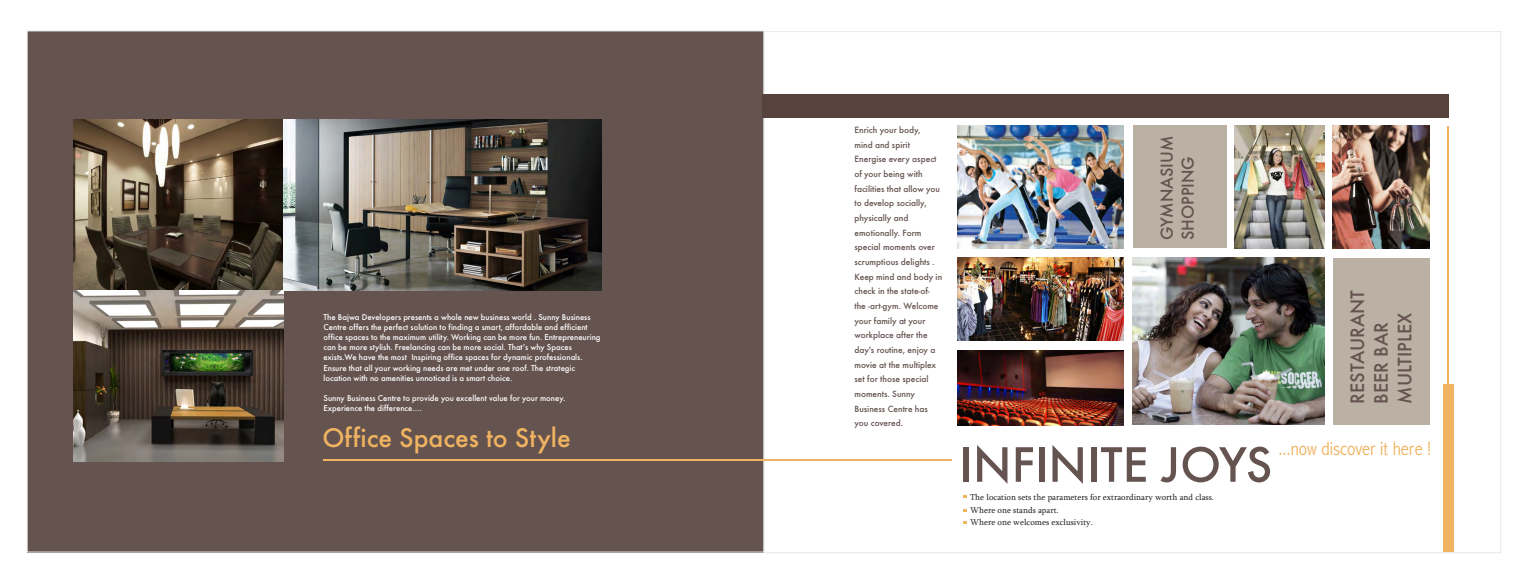
<style>
.page{position:relative;width:1528px;height:583px;background:#fff}
.page>*{position:absolute;margin:0;border:0;box-sizing:border-box;transform-origin:0 0}
.t1{font:500 51.71px "Futura TEE";color:#64534f}
.t2{font:500 28px "Futura TEE";color:#f0b361}
.t3{font:500 20.3px/23.6px "Futura TEE";color:#64534f}
.t4{font:300 condensed 19.6px "Abadi";color:#f0b361}
.t5{font:500 18.11px/21px "Futura TEE";color:#64534f}
.t6{font:500 9.45px/14.7px "Futura TEE";color:#64534f}
.t7{font:500 8.75px/10.2px "Futura TEE";color:#fff}
.t8{font:8.75px/12.8px "Sylfaen";color:#231f20}
</style>
<div class="page">
<div style="left:27px;top:31px;width:737px;height:521px;background:#64534f"></div>
<img style="left:73px;top:120px;width:210px;height:171px">
<img style="left:283px;top:120px;width:318px;height:171px">
<img style="left:73px;top:291px;width:211px;height:171px">
<img style="left:1133px;top:258px;width:191px;height:166px">
<img style="left:1234px;top:125px;width:90px;height:124px">
<img style="left:1332px;top:125px;width:97px;height:124px">
<div style="left:1332px;top:258px;width:97px;height:167px;background:#bab0a3"></div>
<div style="left:1133px;top:125px;width:93px;height:123px;background:#bab0a3"></div>
<img style="left:958px;top:125px;width:165px;height:123px">
<img style="left:958px;top:258px;width:165px;height:82px">
<img style="left:958px;top:350px;width:165px;height:75px">
<div style="left:1443px;top:384px;width:10px;height:167px;background:#f0b361"></div>
<hr style="left:1447px;top:126px;width:2px;height:326px;background:#f0b361">
<hr style="left:323px;top:459px;width:629px;height:1px;background:#f0b361">
<div style="left:762px;top:94px;width:687px;height:23px;background:#57423c"></div>
<p class="t7" style="left:323px;top:312px;width:279px">The Bajwa Developers presents a whole new business world . Sunny Business Centre offers the perfect solution to finding a smart, affordable and efficient office spaces to the maximum utility. Working can be more fun. Entrepreneuring can be more stylish. Freelancing can be more social. That’s why Spaces exists.We have the most Inspiring office spaces for dynamic professionals.<br>Ensure that all your working needs are met under one roof. The strategic location with no amenities unnoticed is a smart choice.</p>
<p class="t7" style="left:323px;top:394px;width:243px">Sunny Business Centre to provide you excellent value for your money.<br>Experience the difference….</p>
<h2 class="t2" style="left:322px;top:425px;width:250px">Office Spaces to Style</h2>
<p class="t6" style="left:854px;top:123px;width:89px">Enrich your body,<br>mind and spirit<br>Energise every aspect of your being with facilities that allow you to develop socially, physically and emotionally. Form special moments over scrumptious delights .<br>Keep mind and body in check in the state-of&shy;the -art-gym. Welcome your family at your workplace after the day's routine, enjoy a movie at the multiplex set for those special moments. Sunny<br>Business Centre has you covered.</p>
<h3 class="t5" style="left:1158px;top:240px;width:106px;rotate:-90deg">GYMNASIUM<br>SHOPPING</h3>
<h3 class="t3" style="left:1347px;top:404px;width:115px;rotate:-90deg">RESTAURANT<br>BEER BAR<br>MULTIPLEX</h3>
<h1 class="t1" style="left:959px;top:443px;width:314px">INFINITE JOYS</h1>
<p class="t8" style="left:970px;top:491px;width:246px">The location sets the parameters for extraordinary worth and class.<br>Where one stands apart.<br>Where one welcomes exclusivity.</p>
<h3 class="t4" style="left:1278px;top:441px;width:154px">...now discover it here !</h3>
</div>
